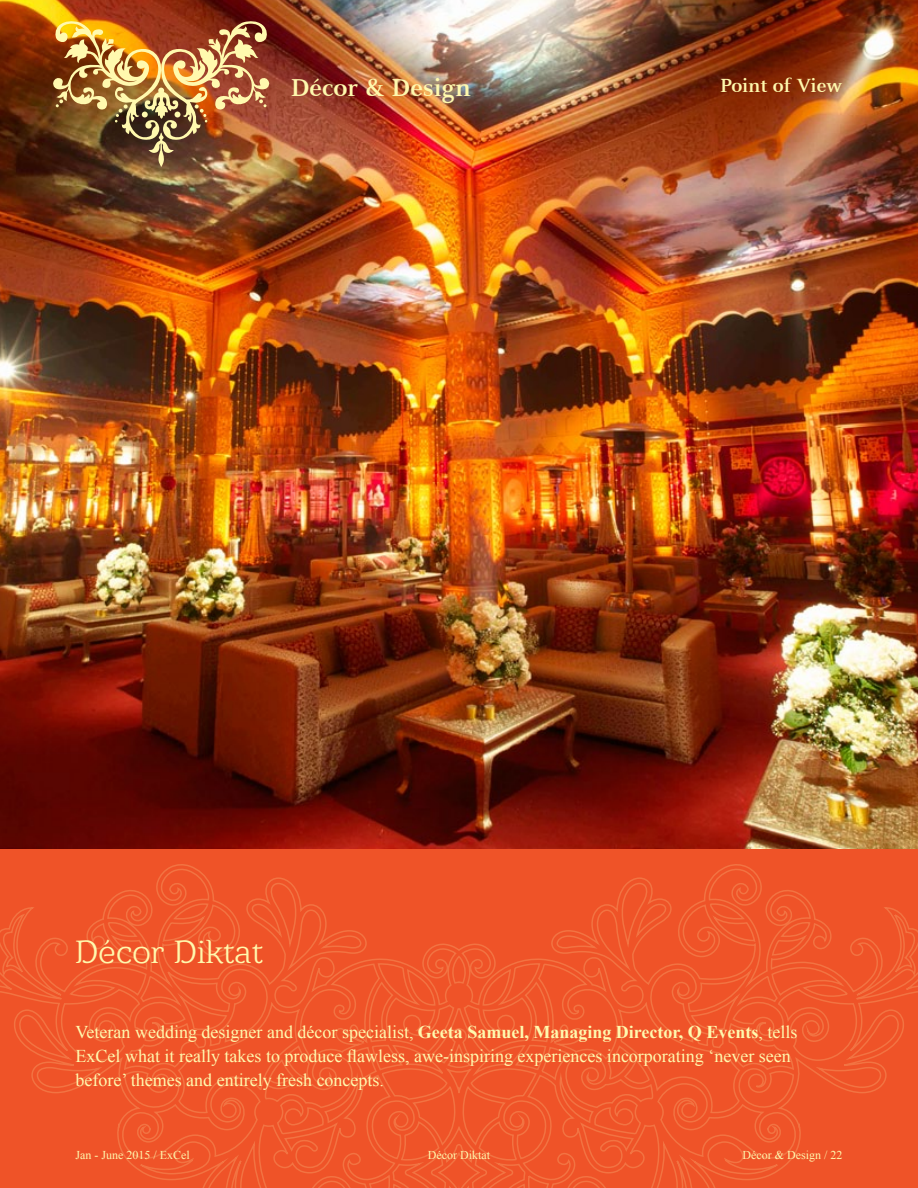
<style>
.page{position:relative;width:918px;height:1188px;background:#fff}
.page>*{position:absolute;margin:0;border:0;box-sizing:border-box;transform-origin:0 0}
.t1{font:33px "Barkentina";color:#fff9ae}
.t2{font:700 27px "Celeste";color:#fff9ae}
.t3{font:700 21px "Celeste";color:#fff9ae}
.t4{font:18px/24px "Times New Roman";color:#fff9ae}
.t5{font:12px "Times New Roman";color:#fff9ae}
.s1{font-weight:700}
</style>
<div class="page">
<svg style="left:0;top:862px;width:918px;height:326px;background:#ef562b"></svg>
<img style="left:0;top:0;width:918px;height:848px">
<img style="left:52px;top:20px;width:218px;height:147px">
<h2 class="t2" style="left:290px;top:71px;width:182px">Décor &amp; Design</h2>
<p class="t3" style="left:720px;top:72px;width:124px">Point of View</p>
<h1 class="t1" style="left:76px;top:931px;width:189px">Décor Diktat</h1>
<p class="t4" style="left:76px;top:1020px;width:723px">Veteran wedding designer and décor specialist, <span class="s1">Geeta Samuel, Managing Director, Q Events</span>, tells<br>ExCel what it really takes to produce flawless, awe-inspiring experiences incorporating ‘never seen before’ themes and entirely fresh concepts.</p>
<p class="t5" style="left:76px;top:1146px;width:116px">Jan - June 2015 / ExCel</p>
<p class="t5" style="left:428px;top:1146px;width:64px">Décor Diktat</p>
<p class="t5" style="left:742px;top:1146px;width:101px">Décor &amp; Design / 22</p>
</div>
